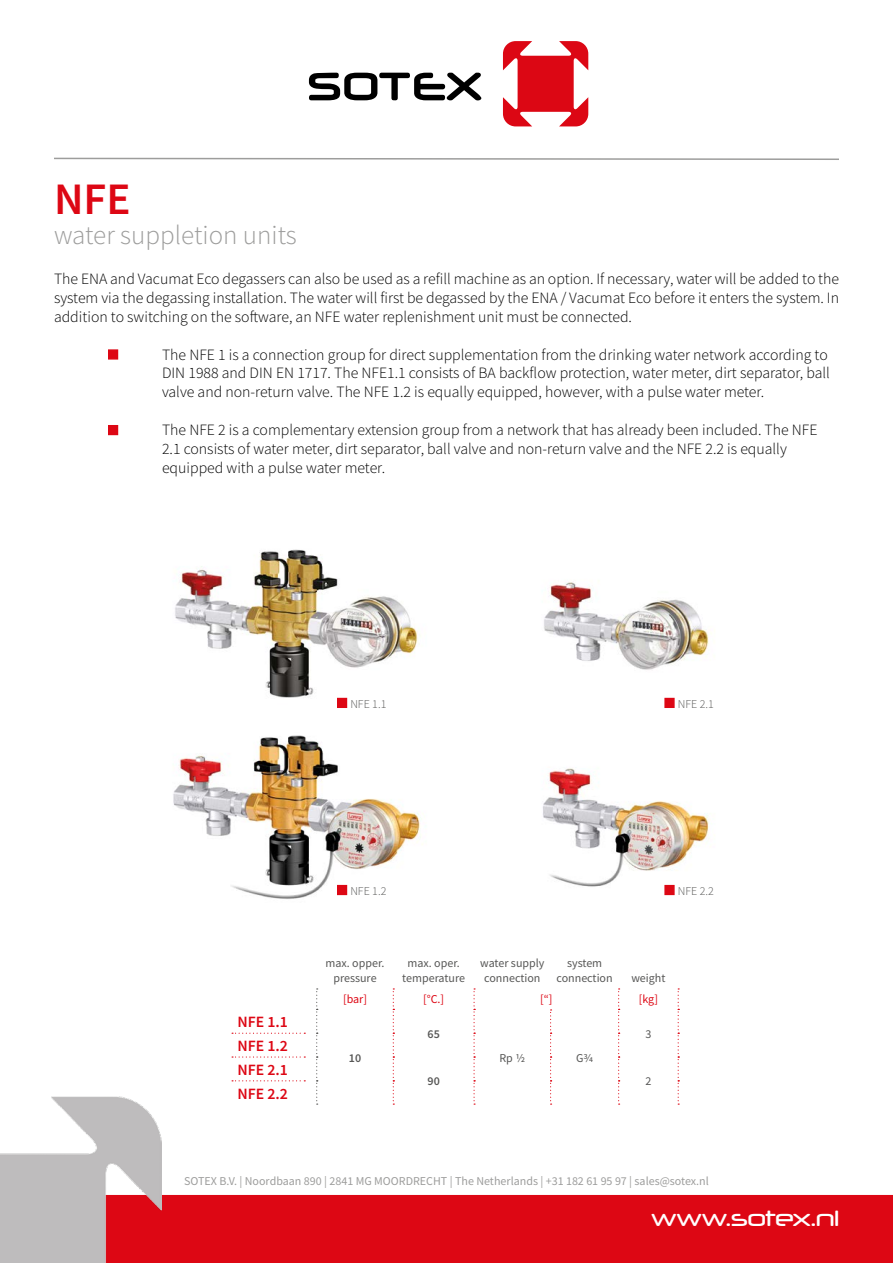
<style>
.page{position:relative;width:893px;height:1263px;background:#fff}
.page>*{position:absolute;margin:0;border:0;box-sizing:border-box;transform-origin:0 0}
.t1{font:600 45px "Source Sans Pro";color:#dd0714}
.t2{font:300 27px "Source Sans Pro";color:#9d9d9c}
.t3{font:21px "Neuropol";color:#fff}
.t4{font:300 15.75px/18.9px "Source Sans Pro";color:#000}
.t5{font:600 15.75px/23.9px "Source Sans Pro";color:#dd0714}
.t6{font:12px/15px "Source Sans Pro";color:#575756;text-align:center}
.t7{font:12px "Source Sans Pro";color:#9d9d9c}
.t8{font:300 12px "Source Sans Pro";color:#575756}
.t9{font:12px "Source Sans Pro";color:#dd0714}
.t10{font:600 12px "Source Sans Pro";color:#575756}
</style>
<div class="page">
<img style="left:173px;top:549px;width:250px;height:350px">
<div style="left:162px;top:1195px;width:731px;height:68px;background:#dd0714"></div>
<img style="left:0;top:1096px;width:162px;height:167px">
<svg style="left:232px;top:1033px;width:73px;height:1px"></svg>
<svg style="left:232px;top:1056px;width:73px;height:1px"></svg>
<svg style="left:316px;top:988px;width:2px;height:117px"></svg>
<svg style="left:393px;top:988px;width:1px;height:117px"></svg>
<svg style="left:473px;top:988px;width:2px;height:117px"></svg>
<svg style="left:550px;top:1009px;width:2px;height:96px"></svg>
<svg style="left:618px;top:988px;width:2px;height:117px"></svg>
<svg style="left:678px;top:988px;width:1px;height:117px"></svg>
<svg style="left:232px;top:1080px;width:73px;height:1px"></svg>
<svg style="left:309px;top:73px;width:172px;height:27px"></svg>
<svg style="left:503px;top:41px;width:85px;height:85px"></svg>
<svg style="left:54px;top:157px;width:785px;height:3px"></svg>
<div style="left:108px;top:349px;width:10px;height:11px;background:#dd0714;border:2px solid #dd0714"></div>
<div style="left:108px;top:425px;width:10px;height:10px;background:#dd0714"></div>
<img style="left:543px;top:581px;width:166px;height:315px">
<div style="left:337px;top:698px;width:10px;height:10px;background:#dd0714"></div>
<div style="left:664px;top:698px;width:11px;height:10px;background:#dd0714;border:2px solid #dd0714"></div>
<div style="left:664px;top:885px;width:11px;height:10px;background:#dd0714;border:2px solid #dd0714"></div>
<div style="left:337px;top:885px;width:10px;height:10px;background:#dd0714"></div>
<h1 class="t1" style="left:54px;top:169px;width:78px">NFE</h1>
<h2 class="t2" style="left:54px;top:219px;width:244px">water suppletion units</h2>
<p class="t4" style="left:54px;top:269px;width:787px;text-align:justify">The ENA and Vacumat Eco degassers can also be used as a refill machine as an option. If necessary, water will be added to the system via the degassing installation. The water will first be degassed by the ENA / Vacumat Eco before it enters the system. In addition to switching on the software, an NFE water replenishment unit must be connected.</p>
<p class="t4" style="left:162px;top:345px;width:669px">The NFE 1 is a connection group for direct supplementation from the drinking water network according to<br>DIN 1988 and DIN EN 1717. The NFE1.1 consists of BA backflow protection, water meter, dirt separator, ball valve and non-return valve. The NFE 1.2 is equally equipped, however, with a pulse water meter.</p>
<p class="t4" style="left:162px;top:420px;width:657px">The NFE 2 is a complementary extension group from a network that has already been included. The NFE<br>2.1 consists of water meter, dirt separator, ball valve and non-return valve and the NFE 2.2 is equally equipped with a pulse water meter.</p>
<p class="t8" style="left:350px;top:697px;width:38px">NFE 1.1</p>
<p class="t8" style="left:678px;top:697px;width:38px">NFE 2.1</p>
<p class="t8" style="left:350px;top:884px;width:38px">NFE 1.2</p>
<p class="t8" style="left:678px;top:884px;width:38px">NFE 2.2</p>
<p class="t6" style="left:326px;top:956px;width:60px">max. opper. pressure</p>
<p class="t6" style="left:402px;top:956px;width:64px">max. oper. temperature</p>
<p class="t6" style="left:480px;top:956px;width:66px">water supply connection</p>
<p class="t6" style="left:557px;top:956px;width:58px">system connection</p>
<p class="t6" style="left:631px;top:971px;width:36px">weight</p>
<p class="t5" style="left:237px;top:1010px;width:52px">NFE 1.1</p>
<p class="t5" style="left:237px;top:1034px;width:52px">NFE 1.2<br>NFE 2.1</p>
<p class="t5" style="left:237px;top:1081px;width:52px">NFE 2.2</p>
<p class="t9" style="left:343px;top:992px;width:25px">[bar]</p>
<p class="t9" style="left:423px;top:992px;width:23px">[°C.]</p>
<p class="t9" style="left:540px;top:992px;width:14px">[“]</p>
<p class="t9" style="left:639px;top:992px;width:21px">[kg]</p>
<p class="t10" style="left:349px;top:1050px;width:14px">10</p>
<p class="t10" style="left:427px;top:1026px;width:14px">65</p>
<p class="t6" style="left:499px;top:1050px;width:27px">Rp 1/2</p>
<p class="t6" style="left:576px;top:1050px;width:19px">G3/4</p>
<p class="t6" style="left:645px;top:1026px;width:7px">3</p>
<p class="t10" style="left:427px;top:1073px;width:14px">90</p>
<p class="t6" style="left:645px;top:1074px;width:7px">2</p>
<p class="t7" style="left:184px;top:1173px;width:526px">SOTEX B.V. | Noordbaan 890 | 2841 MG MOORDRECHT | The Netherlands | +31 182 61 95 97 | sales@sotex.nl</p>
<h3 class="t3" style="left:652px;top:1205px;width:189px">www.sotex.nl</h3>
</div>
